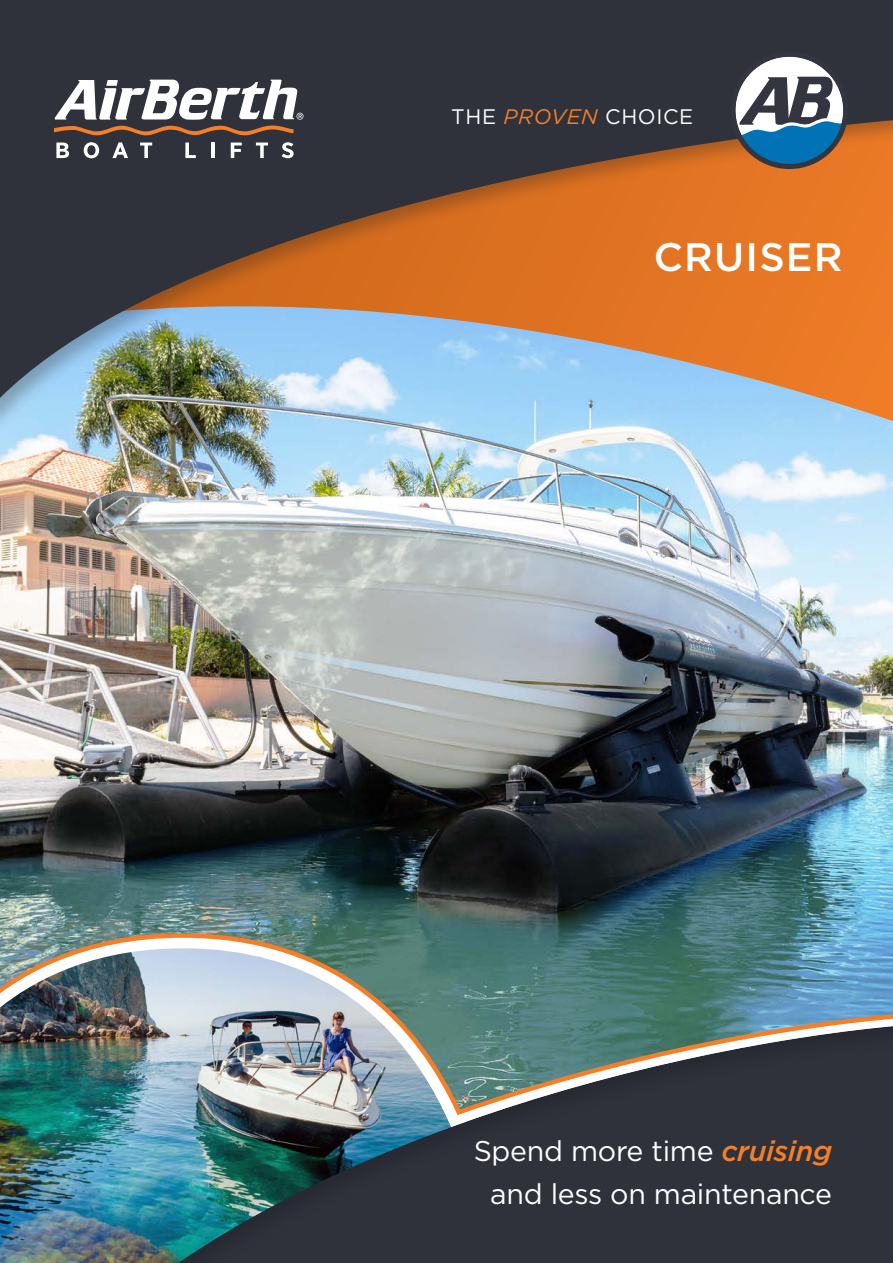
<style>
.page{position:relative;width:893px;height:1263px;background:#fff}
.page>*{position:absolute;margin:0;border:0;box-sizing:border-box;transform-origin:0 0}
.t1{font:500 39.75px "Gotham";letter-spacing:.03em;color:#fff}
.t2{font:28.5px/42.8px "Gotham";letter-spacing:-.01em;color:#fff;text-align:center}
.t3{font:21px "Gotham";letter-spacing:.03em;color:#fff}
.s1{font-style:italic;color:#f57f29}
.s2{font-weight:500;font-style:italic;color:#f57f29}
</style>
<div class="page">
<div style="left:0;top:0;width:893px;height:438px;background:#231f20;opacity:.3"></div>
<svg style="left:0;top:0;width:893px;height:418px;background:#7b6252"></svg>
<img style="left:0;top:445px;width:893px;height:574px">
<img style="left:0;top:948px;width:482px;height:315px">
<div style="left:123px;top:1019px;width:770px;height:244px;background:#2f323b;opacity:.21"></div>
<svg style="left:730px;top:52px;width:118px;height:117px"></svg>
<svg style="left:54px;top:80px;width:249px;height:55px"></svg>
<svg style="left:56px;top:143px;width:13px;height:15px"></svg>
<svg style="left:84px;top:142px;width:15px;height:16px"></svg>
<svg style="left:112px;top:142px;width:16px;height:16px"></svg>
<svg style="left:140px;top:143px;width:12px;height:15px"></svg>
<svg style="left:185px;top:143px;width:11px;height:15px"></svg>
<hr style="left:211px;top:143px;width:4px;height:15px;background:#fff">
<svg style="left:231px;top:143px;width:11px;height:15px"></svg>
<svg style="left:256px;top:143px;width:12px;height:15px"></svg>
<svg style="left:282px;top:142px;width:12px;height:16px"></svg>
<p class="t3" style="left:451px;top:103px;width:244px">THE <span class="s1">PROVEN</span> CHOICE</p>
<h1 class="t1" style="left:654px;top:231px;width:190px">CRUISER</h1>
<p class="t2" style="left:474px;top:1129px;width:360px">Spend more time <span class="s2">cruising </span>and less on maintenance</p>
</div>
